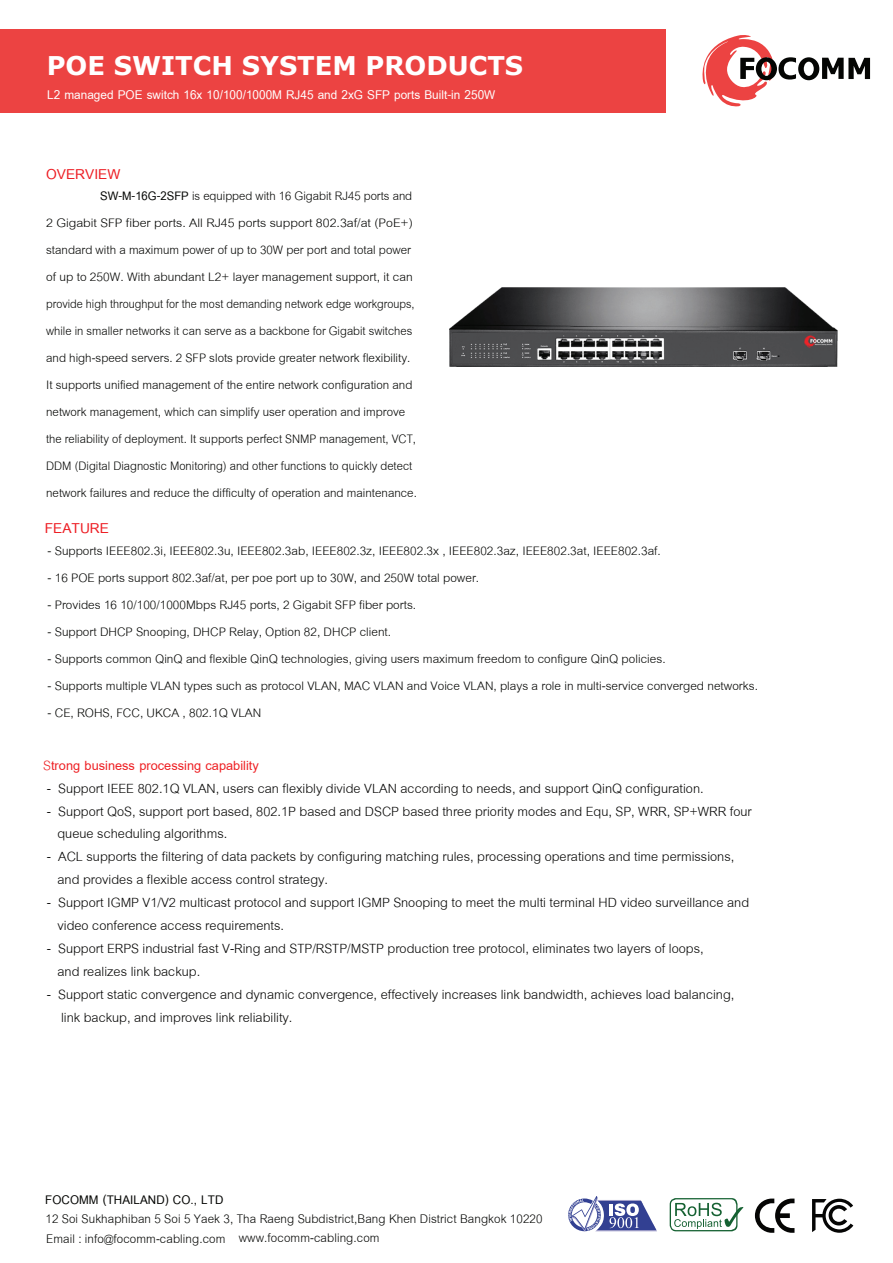
<style>
.page{position:relative;width:893px;height:1263px;background:#fff}
.page>*{position:absolute;margin:0;border:0;box-sizing:border-box;transform-origin:0 0}
.t1{font:700 25.8px "Verdana";color:#fff}
.t2{font:700 21px "Cordia New";color:#ed1d23}
.t3{font:19.5px/23px "Cordia New";color:#050504}
.t4{font:700 19.5px "Cordia New";color:#ee1f23}
.t5{font:700 18.6px "Cordia New";color:#fff}
.t6{font:18.3px/19.5px "Cordia New";letter-spacing:.005em;color:#040503}
.t7{font:700 18.3px "Cordia New";letter-spacing:.005em;color:#040503}
.t8{font:18px/27px "Cordia New";color:#040503;scale:.96 1}
.t9{font:18px "Cordia New";color:#040503}
.s1{font-weight:700}
.s2{font-weight:400}
</style>
<div class="page">
<div style="left:0;top:29px;width:666px;height:83px;background:#ec4342"></div>
<svg style="left:702px;top:35px;width:168px;height:72px"></svg>
<svg style="left:568px;top:1196px;width:89px;height:36px"></svg>
<svg style="left:670px;top:1198px;width:73px;height:33px"></svg>
<svg style="left:755px;top:1198px;width:39px;height:35px"></svg>
<svg style="left:812px;top:1199px;width:41px;height:34px"></svg>
<img style="left:450px;top:287px;width:388px;height:79px">
<h1 class="t1" style="left:47px;top:48px;width:478px">POE SWITCH SYSTEM PRODUCTS</h1>
<p class="t5" style="left:47px;top:84px;width:450px">L2 managed POE switch 16x 10/100/1000M RJ45 and 2xG SFP ports Built-in 250W</p>
<p class="t2" style="left:46px;top:161px;width:76px">OVERVIEW</p>
<p class="t8" style="left:46px;top:183px;width:388px;text-indent:54px"><span class="s1">SW-M-16G-2SFP</span> is equipped with 16 Gigabit RJ45 ports and 2 Gigabit SFP fiber ports. All RJ45 ports support 802.3af/at (PoE+) standard with a maximum power of up to 30W per port and total power of up to 250W. With abundant L2+ layer management support, it can provide high throughput for the most demanding network edge workgroups, while in smaller networks it can serve as a backbone for Gigabit switches and high-speed servers. 2 SFP slots provide greater network flexibility.<br>It supports unified management of the entire network configuration and network management, which can simplify user operation and improve the reliability of deployment. It supports perfect SNMP management, VCT, DDM (Digital Diagnostic Monitoring) and other functions to quickly detect network failures and reduce the difficulty of operation and maintenance.</p>
<p class="t2" style="left:45px;top:516px;width:66px">FEATURE</p>
<p class="t9" style="left:48px;top:538px;width:615px">- Supports IEEE802.3i, IEEE802.3u, IEEE802.3ab, IEEE802.3z, IEEE802.3x , IEEE802.3az, IEEE802.3at, IEEE802.3af.</p>
<p class="t9" style="left:48px;top:565px;width:433px">- 16 POE ports support 802.3af/at, per poe port up to 30W, and 250W total power.</p>
<p class="t9" style="left:48px;top:592px;width:370px">- Provides 16 10/100/1000Mbps RJ45 ports, 2 Gigabit SFP fiber ports.</p>
<p class="t9" style="left:48px;top:619px;width:345px">- Support DHCP Snooping, DHCP Relay, Option 82, DHCP client.</p>
<p class="t9" style="left:48px;top:646px;width:619px">- Supports common QinQ and flexible QinQ technologies, giving users maximum freedom to configure QinQ policies.</p>
<p class="t9" style="left:48px;top:673px;width:712px">- Supports multiple VLAN types such as protocol VLAN, MAC VLAN and Voice VLAN, plays a role in multi-service converged networks.</p>
<p class="t9" style="left:48px;top:700px;width:215px">- CE, ROHS, FCC, UKCA , 802.1Q VLAN</p>
<p class="t4" style="left:43px;top:753px;width:217px"><span class="s2">S</span>trong business processing capability</p>
<p class="t3" style="left:47px;top:777px;width:658px">- Support IEEE 802.1Q VLAN, users can flexibly divide VLAN according to needs, and support QinQ configuration.</p>
<p class="t3" style="left:57px;top:800px;width:696px;text-indent:-11px">- Support QoS, support port based, 802.1P based and DSCP based three priority modes and Equ, SP, WRR, SP+WRR four queue scheduling algorithms.</p>
<p class="t3" style="left:57px;top:846px;width:678px;text-indent:-11px">- ACL supports the filtering of data packets by configuring matching rules, processing operations and time permissions, and provides a flexible access control strategy.</p>
<p class="t3" style="left:57px;top:892px;width:693px;text-indent:-11px">- Support IGMP V1/V2 multicast protocol and support IGMP Snooping to meet the multi terminal HD video surveillance and video conference access requirements.</p>
<p class="t3" style="left:57px;top:938px;width:648px;text-indent:-11px">- Support ERPS industrial fast V-Ring and STP/RSTP/MSTP production tree protocol, eliminates two layers of loops, and realizes link backup.</p>
<p class="t3" style="left:61px;top:984px;width:675px;text-indent:-14px">- Support static convergence and dynamic convergence, effectively increases link bandwidth, achieves load balancing, link backup, and improves link reliability.</p>
<p class="t7" style="left:45px;top:1188px;width:180px">FOCOMM (THAILAND) CO., LTD</p>
<p class="t6" style="left:45px;top:1209px;width:499px">12 Soi Sukhaphiban 5 Soi 5 Yaek 3, Tha Raeng Subdistrict,Bang Khen District Bangkok 10220<br>Email : info@focomm-cabling.com</p>
<p class="t6" style="left:239px;top:1228px;width:142px">www.focomm-cabling.com</p>
</div>
